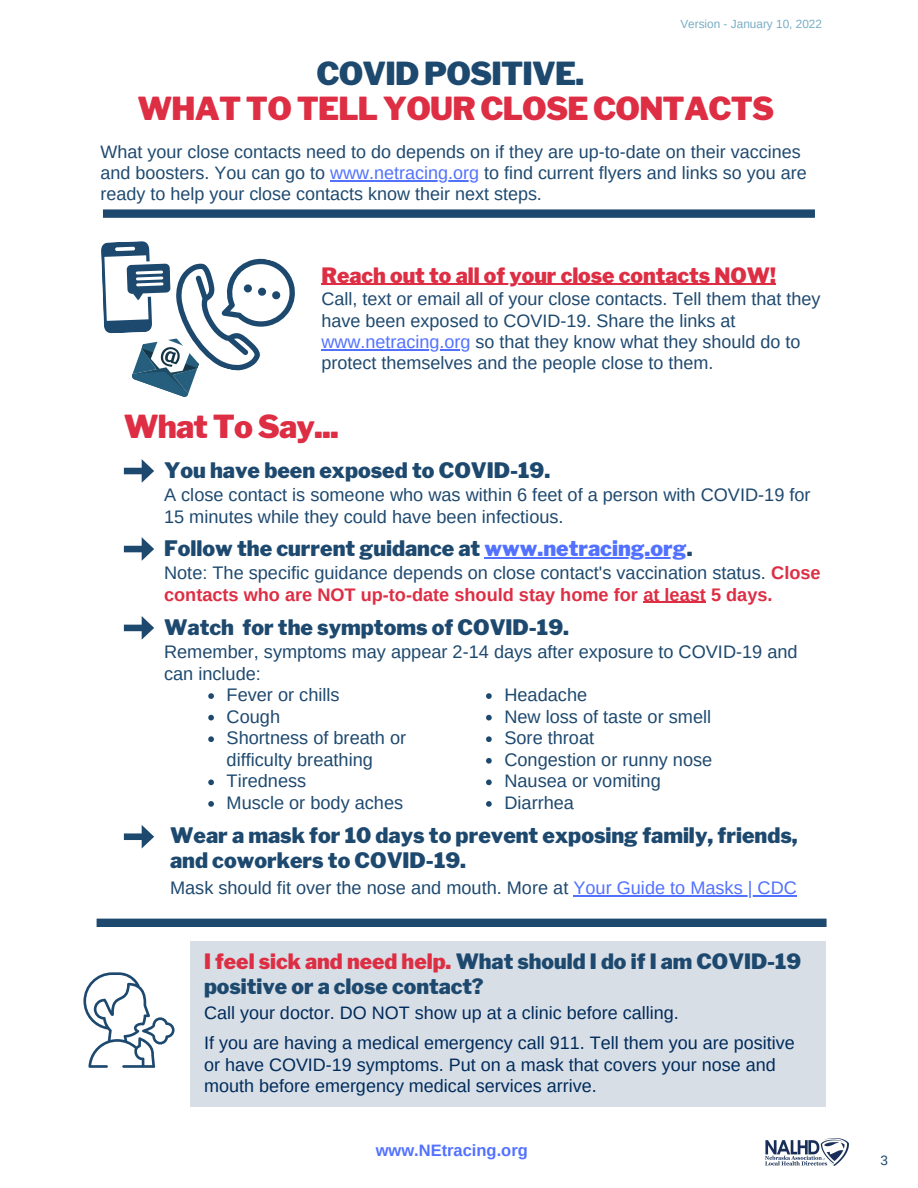
<style>
.page{position:relative;width:918px;height:1188px;background:#fff}
.page>*{position:absolute;margin:0;border:0;box-sizing:border-box;transform-origin:0 0}
.t1{font:900 31.5px "Libre Franklin";letter-spacing:-.025em;color:#dd2e44}
.t2{font:900 31.5px "Libre Franklin";letter-spacing:-.025em;color:#1e496f}
.t3{font:900 21.15px/24.9px "Libre Franklin";color:#1e496f}
.t4{font:900 21px/24.8px "Libre Franklin";color:#1e496f}
.t5{font:900 21px "Libre Franklin";color:#dd2e44}
.t6{font:18.15px/21.6px "Arimo";color:#1e496f}
.t7{font:18px/21.3px "Arimo";color:#1e496f}
.t8{font:18px/21.3px "Arimo";color:#002b5c}
.t9{font:700 16.5px "Arimo";color:#5271ff}
.t10{font:13.5px "Arimo";color:#1e496f}
.t11{font:11.85px "Arimo";color:#79aec4}
.s1{color:#5271ff}
.s2{font-weight:700;color:#dd2e44}
.s3{color:#dd2e44}
</style>
<div class="page">
<img style="left:765px;top:1138px;width:84px;height:27px">
<svg style="left:124px;top:537px;width:30px;height:24px"></svg>
<svg style="left:124px;top:616px;width:30px;height:24px"></svg>
<svg style="left:124px;top:825px;width:30px;height:24px"></svg>
<svg style="left:124px;top:459px;width:30px;height:24px"></svg>
<hr style="left:485px;top:558px;width:202px;height:1px;background:#5271ff">
<hr style="left:643px;top:602px;width:63px;height:1px;background:#dd2e44">
<svg style="left:208px;top:693px;width:6px;height:6px"></svg>
<svg style="left:208px;top:715px;width:6px;height:5px"></svg>
<svg style="left:208px;top:736px;width:6px;height:6px"></svg>
<svg style="left:208px;top:780px;width:6px;height:5px"></svg>
<svg style="left:208px;top:801px;width:6px;height:6px"></svg>
<hr style="left:573px;top:895px;width:224px;height:1px;background:#5271ff">
<svg style="left:486px;top:693px;width:6px;height:6px"></svg>
<svg style="left:486px;top:715px;width:6px;height:5px"></svg>
<svg style="left:486px;top:736px;width:6px;height:6px"></svg>
<svg style="left:486px;top:758px;width:6px;height:6px"></svg>
<svg style="left:486px;top:780px;width:6px;height:5px"></svg>
<svg style="left:486px;top:801px;width:6px;height:6px"></svg>
<svg style="left:103px;top:209px;width:712px;height:9px;background:#2d5578"></svg>
<hr style="left:330px;top:181px;width:149px;height:1px;background:#5271ff">
<div style="left:97px;top:919px;width:730px;height:8px;background:#1e496f"></div>
<svg style="left:101px;top:241px;width:194px;height:156px"></svg>
<div style="left:190px;top:941px;width:636px;height:166px;background:#d7dee5"></div>
<svg style="left:83px;top:972px;width:92px;height:96px"></svg>
<hr style="left:322px;top:284px;width:454px;height:1px;background:#dd2e44">
<hr style="left:322px;top:349px;width:149px;height:1px;background:#5271ff">
<p class="t11" style="left:680px;top:17px;width:143px">Version - January 10, 2022</p>
<p class="t2" style="left:316px;top:54px;width:269px">COVID POSITIVE.</p>
<p class="t1" style="left:137px;top:89px;width:638px">WHAT TO TELL YOUR CLOSE CONTACTS</p>
<p class="t7" style="left:101px;top:141px;width:708px">What your close contacts need to do depends on if they are up-to-date on their vaccines and boosters. You can go to <span class="s1">www.netracing.org</span> to find current flyers and links so you are ready to help your close contacts know their next steps.</p>
<p class="t5" style="left:322px;top:262px;width:456px">Reach out to all of your close contacts NOW!</p>
<p class="t7" style="left:322px;top:288px;width:500px">Call, text or email all of your close contacts. Tell them that they have been exposed to COVID-19. Share the links at <span class="s1">www.netracing.org</span> so that they know what they should do to protect themselves and the people close to them.</p>
<p class="t1" style="left:124px;top:408px;width:217px">What To Say...</p>
<p class="t3" style="left:164px;top:458px;width:388px">You have been exposed to COVID-19.</p>
<p class="t6" style="left:164px;top:484px;width:648px">A close contact is someone who was within 6 feet of a person with COVID-19 for<br>15 minutes while they could have been infectious.</p>
<p class="t3" style="left:164px;top:536px;width:530px">Follow the current guidance at <span class="s1">www.netracing.org</span>.</p>
<p class="t6" style="left:164px;top:562px;width:658px">Note: The specific guidance depends on close contact's vaccination status. <span class="s2">Close contacts who are NOT up-to-date should stay home for at least 5 days.</span></p>
<p class="t3" style="left:164px;top:615px;width:407px">Watch for the symptoms of COVID-19.</p>
<p class="t6" style="left:164px;top:641px;width:635px">Remember, symptoms may appear 2-14 days after exposure to COVID-19 and can include:</p>
<p class="t6" style="left:227px;top:684px;width:114px">Fever or chills</p>
<p class="t6" style="left:227px;top:706px;width:55px">Cough</p>
<p class="t6" style="left:227px;top:727px;width:181px">Shortness of breath or</p>
<p class="t6" style="left:227px;top:770px;width:81px">Tiredness</p>
<p class="t6" style="left:227px;top:792px;width:178px">Muscle or body aches</p>
<p class="t6" style="left:504px;top:684px;width:84px">Headache</p>
<p class="t6" style="left:504px;top:706px;width:208px">New loss of taste or smell</p>
<p class="t6" style="left:504px;top:727px;width:91px">Sore throat</p>
<p class="t6" style="left:504px;top:749px;width:209px">Congestion or runny nose</p>
<p class="t6" style="left:504px;top:770px;width:158px">Nausea or vomiting</p>
<p class="t6" style="left:504px;top:792px;width:71px">Diarrhea</p>
<p class="t6" style="left:227px;top:749px;width:148px">difficulty breathing</p>
<p class="t3" style="left:170px;top:823px;width:629px">Wear a mask for 10 days to prevent exposing family, friends, and coworkers to COVID-19.</p>
<p class="t6" style="left:170px;top:877px;width:628px">Mask should fit over the nose and mouth. More at <span class="s1">Your Guide to Masks | CDC</span></p>
<p class="t4" style="left:204px;top:949px;width:599px"><span class="s3">I feel sick and need help.</span> What should I do if I am COVID-19 positive or a close contact?</p>
<p class="t8" style="left:204px;top:1002px;width:476px">Call your doctor. DO NOT show up at a clinic before calling.</p>
<p class="t8" style="left:204px;top:1032px;width:592px">If you are having a medical emergency call 911. Tell them you are positive or have COVID-19 symptoms. Put on a mask that covers your nose and mouth before emergency medical services arrive.</p>
<p class="t9" style="left:376px;top:1141px;width:154px">www.NEtracing.org</p>
<p class="t10" style="left:880px;top:1152px;width:9px">3</p>
</div>
